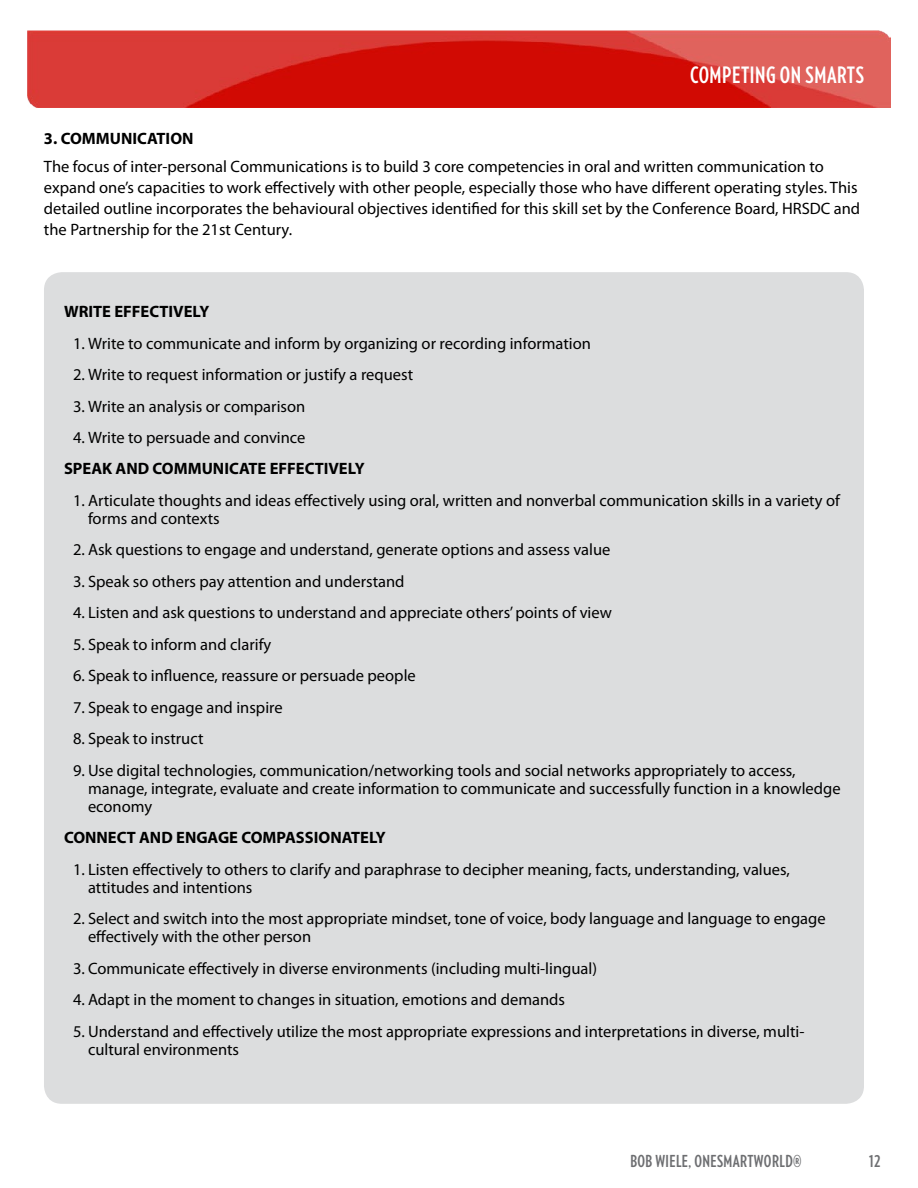
<style>
.page{position:relative;width:918px;height:1188px;background:#fff}
.page>*{position:absolute;margin:0;border:0;box-sizing:border-box;transform-origin:0 0}
.t1{font:700 22.5px "Verlag Compressed";letter-spacing:.025em;color:#fff}
.t2{font:16.5px/18px "Myriad Pro";color:#000}
.t3{font:700 16.5px "Myriad Pro";color:#000}
.t4{font:700 16.5px "Verlag Compressed";letter-spacing:.025em;color:#6d6e71}
</style>
<div class="page">
<img style="left:27px;top:30px;width:864px;height:78px">
<div style="left:44px;top:272px;width:820px;height:832px;background:#dcddde;border-radius:18px"></div>
<h1 class="t1" style="left:690px;top:59px;width:175px">COMPETING ON SMARTS</h1>
<p class="t3" style="left:44px;top:128px;width:151px">3. COMMUNICATION</p>
<p class="t2" style="left:44px;top:156px;width:818px;line-height:21px">The focus of inter-personal Communications is to build 3 core competencies in oral and written communication to expand one’s capacities to work effectively with other people, especially those who have different operating styles. This detailed outline incorporates the behavioural objectives identified for this skill set by the Conference Board, HRSDC and the Partnership for the 21st Century.</p>
<p class="t3" style="left:64px;top:301px;width:147px">WRITE EFFECTIVELY</p>
<p class="t2" style="left:73px;top:334px;width:520px">1. Write to communicate and inform by organizing or recording information</p>
<p class="t2" style="left:73px;top:365px;width:342px">2. Write to request information or justify a request</p>
<p class="t2" style="left:73px;top:397px;width:234px">3. Write an analysis or comparison</p>
<p class="t2" style="left:73px;top:428px;width:234px">4. Write to persuade and convince</p>
<p class="t3" style="left:64px;top:458px;width:302px">SPEAK AND COMMUNICATE EFFECTIVELY</p>
<p class="t2" style="left:88px;top:491px;width:754px;text-indent:-15px">1. Articulate thoughts and ideas effectively using oral, written and nonverbal communication skills in a variety of forms and contexts</p>
<p class="t2" style="left:73px;top:541px;width:539px">2. Ask questions to engage and understand, generate options and assess value</p>
<p class="t2" style="left:73px;top:572px;width:333px">3. Speak so others pay attention and understand</p>
<p class="t2" style="left:73px;top:604px;width:540px">4. Listen and ask questions to understand and appreciate others’ points of view</p>
<p class="t2" style="left:73px;top:635px;width:200px">5. Speak to inform and clarify</p>
<p class="t2" style="left:73px;top:667px;width:344px">6. Speak to influence, reassure or persuade people</p>
<p class="t2" style="left:73px;top:698px;width:211px">7. Speak to engage and inspire</p>
<p class="t2" style="left:73px;top:730px;width:132px">8. Speak to instruct</p>
<p class="t2" style="left:88px;top:761px;width:754px;text-indent:-15px">9. Use digital technologies, communication/networking tools and social networks appropriately to access, manage, integrate, evaluate and create information to communicate and successfully function in a knowledge economy</p>
<p class="t3" style="left:64px;top:827px;width:323px">CONNECT AND ENGAGE COMPASSIONATELY</p>
<p class="t2" style="left:88px;top:860px;width:704px;text-indent:-15px">1. Listen effectively to others to clarify and paraphrase to decipher meaning, facts, understanding, values, attitudes and intentions</p>
<p class="t2" style="left:88px;top:910px;width:739px;text-indent:-15px">2. Select and switch into the most appropriate mindset, tone of voice, body language and language to engage effectively with the other person</p>
<p class="t2" style="left:73px;top:959px;width:526px">3. Communicate effectively in diverse environments (including multi-lingual)</p>
<p class="t2" style="left:73px;top:991px;width:494px">4. Adapt in the moment to changes in situation, emotions and demands</p>
<p class="t2" style="left:88px;top:1022px;width:718px;text-indent:-15px">5. Understand and effectively utilize the most appropriate expressions and interpretations in diverse, multi&shy;cultural environments</p>
<p class="t4" style="left:630px;top:1149px;width:173px">BOB WIELE, ONESMARTWORLD®</p>
<p class="t4" style="left:869px;top:1149px;width:13px">12</p>
</div>
